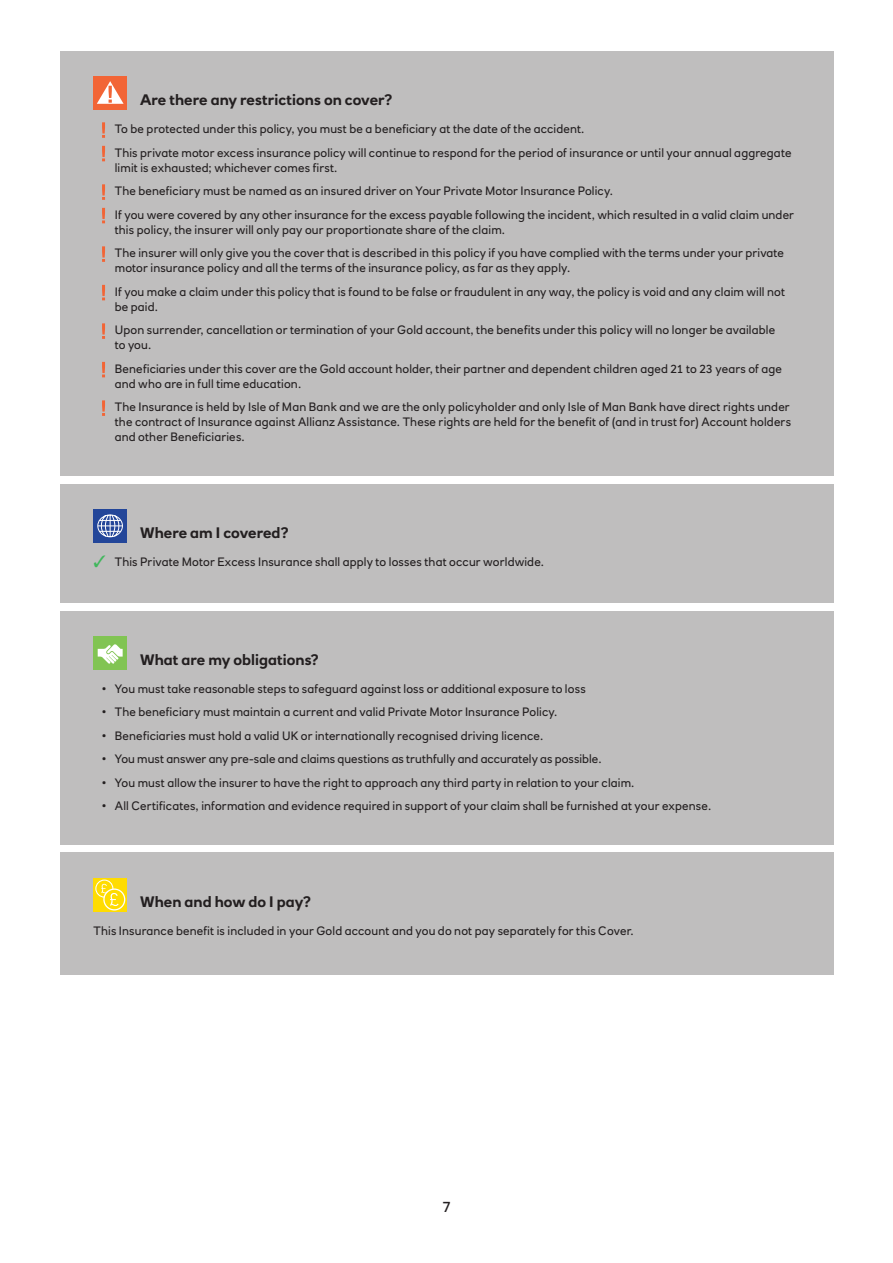
<style>
.page{position:relative;width:893px;height:1263px;background:#fff}
.page>*{position:absolute;margin:0;border:0;box-sizing:border-box;transform-origin:0 0}
.t1{font:700 15px "RN House Sans";letter-spacing:.005em;color:#231f20}
.t2{font:15px "RN House Sans";color:#231f20}
.t3{font:12px/15px "RN House Sans";letter-spacing:.01em;color:#231f20}
.s1{color:#40b75c}
</style>
<div class="page">
<div style="left:60px;top:51px;width:773px;height:424px;background:#bfbebe"></div>
<div style="left:94px;top:77px;width:33px;height:33px;background:#f26536"></div>
<svg style="left:97px;top:81px;width:27px;height:23px"></svg>
<svg style="left:102px;top:122px;width:3px;height:16px"></svg>
<svg style="left:102px;top:146px;width:3px;height:15px"></svg>
<svg style="left:102px;top:184px;width:3px;height:16px"></svg>
<svg style="left:102px;top:208px;width:3px;height:15px"></svg>
<svg style="left:102px;top:246px;width:3px;height:16px"></svg>
<svg style="left:102px;top:285px;width:3px;height:15px"></svg>
<svg style="left:102px;top:323px;width:3px;height:16px"></svg>
<svg style="left:102px;top:362px;width:3px;height:15px"></svg>
<svg style="left:102px;top:400px;width:3px;height:16px"></svg>
<div style="left:60px;top:484px;width:773px;height:118px;background:#bfbebe"></div>
<div style="left:94px;top:509px;width:33px;height:33px;background:#234699"></div>
<svg style="left:97px;top:514px;width:26px;height:24px"></svg>
<div style="left:60px;top:611px;width:773px;height:233px;background:#bfbebe"></div>
<div style="left:94px;top:636px;width:33px;height:33px;background:#81c453"></div>
<svg style="left:98px;top:644px;width:25px;height:20px"></svg>
<div style="left:60px;top:853px;width:773px;height:122px;background:#bfbebe"></div>
<div style="left:94px;top:878px;width:33px;height:34px;background:#ffdc01"></div>
<svg style="left:96px;top:880px;width:17px;height:17px"></svg>
<div style="left:95px;top:879px;width:18px;height:19px;border:1px solid #fff;border-radius:50%"></div>
<svg style="left:104px;top:889px;width:21px;height:21px"></svg>
<div style="left:103px;top:888px;width:22px;height:22px;border:1px solid #fff;border-radius:50%"></div>
<svg style="left:101px;top:884px;width:18px;height:22px"></svg>
<p class="t1" style="left:140px;top:91px;width:254px">Are there any restrictions on cover?</p>
<p class="t3" style="left:115px;top:122px;width:471px">To be protected under this policy, you must be a beneficiary at the date of the accident.</p>
<p class="t3" style="left:115px;top:145px;width:678px">This private motor excess insurance policy will continue to respond for the period of insurance or until your annual aggregate limit is exhausted; whichever comes first.</p>
<p class="t3" style="left:115px;top:184px;width:500px">The beneficiary must be named as an insured driver on Your Private Motor Insurance Policy.</p>
<p class="t3" style="left:115px;top:207px;width:681px">If you were covered by any other insurance for the excess payable following the incident, which resulted in a valid claim under this policy, the insurer will only pay our proportionate share of the claim.</p>
<p class="t3" style="left:115px;top:246px;width:671px">The insurer will only give you the cover that is described in this policy if you have complied with the terms under your private motor insurance policy and all the terms of the insurance policy, as far as they apply.</p>
<p class="t3" style="left:115px;top:284px;width:672px">If you make a claim under this policy that is found to be false or fraudulent in any way, the policy is void and any claim will not be paid.</p>
<p class="t3" style="left:115px;top:323px;width:662px">Upon surrender, cancellation or termination of your Gold account, the benefits under this policy will no longer be available to you.</p>
<p class="t3" style="left:115px;top:361px;width:669px">Beneficiaries under this cover are the Gold account holder, their partner and dependent children aged 21 to 23 years of age and who are in full time education.</p>
<p class="t3" style="left:115px;top:400px;width:678px;text-align:justify">The Insurance is held by Isle of Man Bank and we are the only policyholder and only Isle of Man Bank have direct rights under the contract of Insurance against Allianz Assistance. These rights are held for the benefit of (and in trust for) Account holders and other Beneficiaries.</p>
<p class="t1" style="left:140px;top:523px;width:150px">Where am I covered?</p>
<p class="t3" style="left:94px;top:554px;width:452px"><span class="s1">✓</span> This Private Motor Excess Insurance shall apply to losses that occur worldwide.</p>
<p class="t1" style="left:140px;top:650px;width:181px">What are my obligations?</p>
<p class="t3" style="left:102px;top:681px;width:485px">• You must take reasonable steps to safeguard against loss or additional exposure to loss</p>
<p class="t3" style="left:102px;top:705px;width:457px">• The beneficiary must maintain a current and valid Private Motor Insurance Policy.</p>
<p class="t3" style="left:102px;top:728px;width:443px">• Beneficiaries must hold a valid UK or internationally recognised driving licence.</p>
<p class="t3" style="left:102px;top:752px;width:501px">• You must answer any pre-sale and claims questions as truthfully and accurately as possible.</p>
<p class="t3" style="left:102px;top:775px;width:534px">• You must allow the insurer to have the right to approach any third party in relation to your claim.</p>
<p class="t3" style="left:102px;top:799px;width:611px">• All Certificates, information and evidence required in support of your claim shall be furnished at your expense.</p>
<p class="t1" style="left:140px;top:893px;width:173px">When and how do I pay?</p>
<p class="t3" style="left:94px;top:923px;width:542px">This Insurance benefit is included in your Gold account and you do not pay separately for this Cover.</p>
<p class="t2" style="left:442px;top:1197px;width:10px">7</p>
</div>
